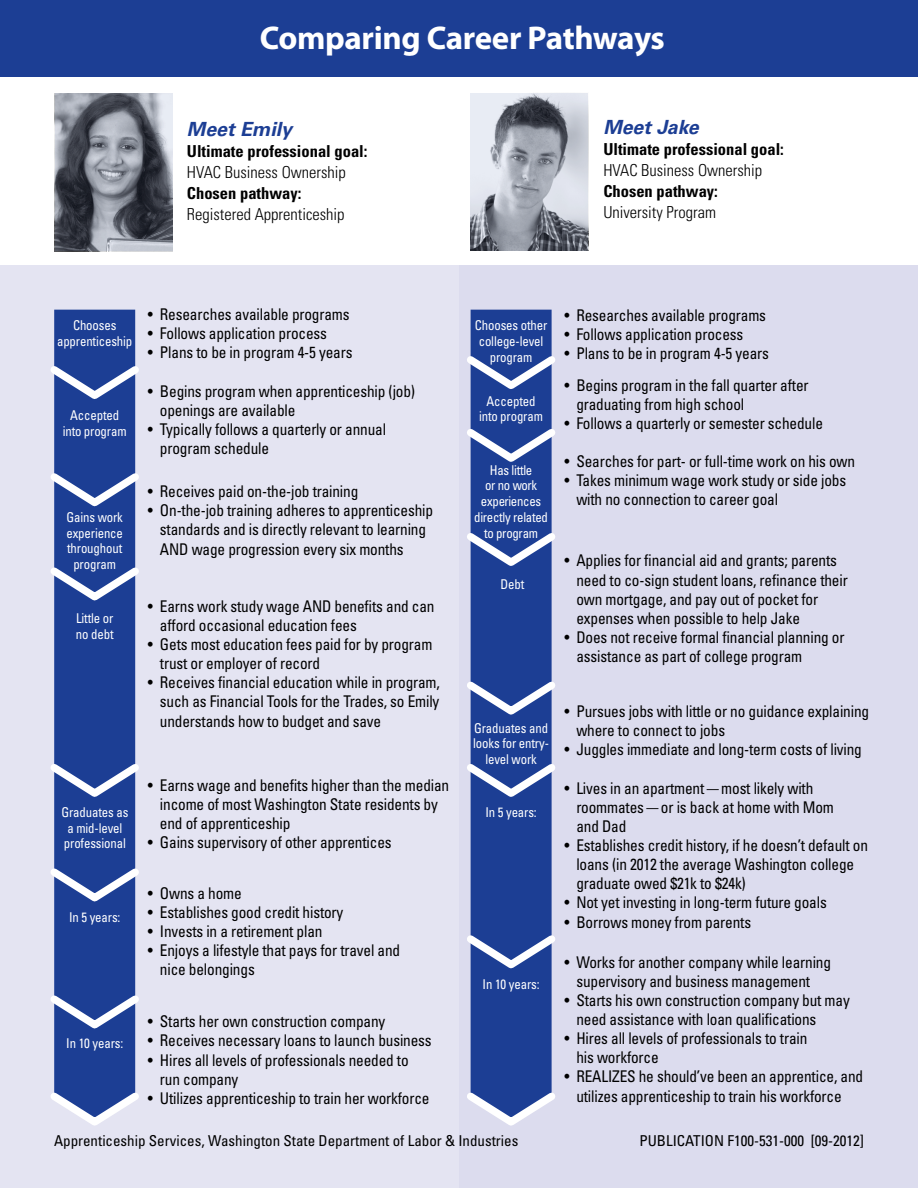
<style>
.page{position:relative;width:918px;height:1188px;background:#fff}
.page>*{position:absolute;margin:0;border:0;box-sizing:border-box;transform-origin:0 0}
.t1{font:700 33px "Myriad Pro";letter-spacing:-.01em;color:#fff}
.t2{font:italic 700 19.5px "Univers LT Std";color:#1c3e94}
.t3{font:300 condensed 16.5px "Univers LT Std";color:#000}
.t4{font:700 condensed 16.5px "Univers LT Std";color:#000}
.t5{font:condensed 16.2px/19px "Univers LT Std";letter-spacing:-.01em;color:#000;scale:.95 1}
.t6{font:condensed 15px "Univers LT Std";color:#000}
.t7{font:condensed 13.5px/15.8px "Univers LT Std";letter-spacing:-.01em;color:#fff;text-align:center;scale:.95 1}
</style>
<div class="page">
<svg style="left:55px;top:94px;width:118px;height:157px;background:#6f737d"></svg>
<svg style="left:471px;top:93px;width:117px;height:157px;background:#a7abb5"></svg>
<div style="left:0;top:265px;width:460px;height:923px;background:#e4e4f2"></div>
<div style="left:460px;top:265px;width:458px;height:923px;background:#dcdcee"></div>
<div style="left:54px;top:310px;width:81px;height:776px;background:#1c3e94"></div>
<svg style="left:50px;top:1086px;width:89px;height:40px"></svg>
<svg style="left:50px;top:989px;width:89px;height:45px;background:#566faf"></svg>
<svg style="left:50px;top:862px;width:89px;height:45px;background:#566faf"></svg>
<svg style="left:50px;top:757px;width:89px;height:45px;background:#566faf"></svg>
<svg style="left:50px;top:561px;width:89px;height:45px;background:#566faf"></svg>
<svg style="left:50px;top:467px;width:89px;height:44px;background:#5770b0"></svg>
<svg style="left:50px;top:359px;width:89px;height:45px;background:#566faf"></svg>
<div style="left:471px;top:310px;width:81px;height:776px;background:#1c3e94"></div>
<svg style="left:467px;top:1086px;width:88px;height:40px"></svg>
<svg style="left:467px;top:929px;width:88px;height:44px;background:#556eaf"></svg>
<svg style="left:467px;top:757px;width:88px;height:45px;background:#546dae"></svg>
<svg style="left:467px;top:675px;width:88px;height:45px;background:#546dae"></svg>
<svg style="left:467px;top:526px;width:88px;height:45px;background:#546dae"></svg>
<svg style="left:467px;top:422px;width:88px;height:45px;background:#546dae"></svg>
<svg style="left:467px;top:350px;width:88px;height:44px;background:#556eaf"></svg>
<div style="left:0;top:0;width:918px;height:76px;background:#1c3e94"></div>
<h1 class="t1" style="left:260px;top:16px;width:407px">Comparing Career Pathways</h1>
<p class="t2" style="left:187px;top:118px;width:107px">Meet Emily</p>
<p class="t4" style="left:187px;top:141px;width:182px">Ultimate professional goal:</p>
<p class="t3" style="left:187px;top:162px;width:160px">HVAC Business Ownership</p>
<p class="t4" style="left:187px;top:183px;width:116px">Chosen pathway:</p>
<p class="t3" style="left:187px;top:204px;width:159px">Registered Apprenticeship</p>
<p class="t2" style="left:603px;top:116px;width:97px">Meet Jake</p>
<p class="t4" style="left:603px;top:139px;width:182px">Ultimate professional goal:</p>
<p class="t3" style="left:603px;top:160px;width:160px">HVAC Business Ownership</p>
<p class="t4" style="left:603px;top:181px;width:116px">Chosen pathway:</p>
<p class="t3" style="left:603px;top:202px;width:114px">University Program</p>
<p class="t7" style="left:57px;top:318px;width:81px">Chooses apprenticeship</p>
<p class="t7" style="left:63px;top:407px;width:69px">Accepted into program</p>
<p class="t7" style="left:66px;top:509px;width:61px">Gains work experience throughout program</p>
<p class="t7" style="left:76px;top:610px;width:41px;text-align:left">Little or no debt</p>
<p class="t5" style="left:148px;top:305px;width:214px">• Researches available programs</p>
<p class="t5" style="left:148px;top:324px;width:190px">• Follows application process</p>
<p class="t5" style="left:148px;top:343px;width:217px">• Plans to be in program 4-5 years</p>
<p class="t5" style="left:160px;top:381px;width:270px;text-indent:-12px">• Begins program when apprenticeship (job) openings are available</p>
<p class="t5" style="left:160px;top:419px;width:240px;text-indent:-12px">• Typically follows a quarterly or annual program schedule</p>
<p class="t5" style="left:148px;top:482px;width:223px">• Receives paid on-the-job training</p>
<p class="t5" style="left:160px;top:501px;width:289px;text-indent:-12px">• On-the-job training adheres to apprenticeship standards and is directly relevant to learning<br>AND wage progression every six months</p>
<p class="t5" style="left:160px;top:596px;width:291px;text-indent:-12px">• Earns work study wage AND benefits and can afford occasional education fees</p>
<p class="t5" style="left:160px;top:635px;width:288px;text-indent:-12px">• Gets most education fees paid for by program trust or employer of record</p>
<p class="t5" style="left:160px;top:673px;width:296px;text-align:justify;text-indent:-12px">• Receives financial education while in program, such as Financial Tools for the Trades, so Emily understands how to budget and save</p>
<p class="t7" style="left:61px;top:804px;width:72px;text-align:left">Graduates as a mid-level professional</p>
<p class="t7" style="left:69px;top:909px;width:56px">In 5 years:</p>
<p class="t7" style="left:66px;top:1035px;width:61px">In 10 years:</p>
<p class="t5" style="left:160px;top:775px;width:306px;text-indent:-12px">• Earns wage and benefits higher than the median income of most Washington State residents by end of apprenticeship</p>
<p class="t5" style="left:148px;top:833px;width:258px">• Gains supervisory of other apprentices</p>
<p class="t5" style="left:148px;top:883px;width:100px">• Owns a home</p>
<p class="t5" style="left:148px;top:902px;width:207px">• Establishes good credit history</p>
<p class="t5" style="left:148px;top:921px;width:185px">• Invests in a retirement plan</p>
<p class="t5" style="left:160px;top:941px;width:254px;text-indent:-12px">• Enjoys a lifestyle that pays for travel and nice belongings</p>
<p class="t5" style="left:148px;top:1012px;width:251px">• Starts her own construction company</p>
<p class="t5" style="left:148px;top:1031px;width:300px">• Receives necessary loans to launch business</p>
<p class="t5" style="left:160px;top:1050px;width:263px;text-indent:-12px">• Hires all levels of professionals needed to run company</p>
<p class="t5" style="left:148px;top:1088px;width:298px">• Utilizes apprenticeship to train her workforce</p>
<p class="t7" style="left:475px;top:318px;width:78px">Chooses other college-level program</p>
<p class="t7" style="left:479px;top:393px;width:69px">Accepted into program</p>
<p class="t7" style="left:474px;top:462px;width:79px">Has little<br>or no work experiences directly related to program</p>
<p class="t7" style="left:501px;top:576px;width:27px">Debt</p>
<p class="t7" style="left:473px;top:720px;width:81px">Graduates and looks for entry&shy;level work</p>
<p class="t7" style="left:485px;top:805px;width:56px">In 5 years:</p>
<p class="t7" style="left:483px;top:976px;width:61px">In 10 years:</p>
<p class="t5" style="left:564px;top:306px;width:214px">• Researches available programs</p>
<p class="t5" style="left:564px;top:325px;width:190px">• Follows application process</p>
<p class="t5" style="left:564px;top:344px;width:217px">• Plans to be in program 4-5 years</p>
<p class="t5" style="left:576px;top:375px;width:246px;text-indent:-12px">• Begins program in the fall quarter after graduating from high school</p>
<p class="t5" style="left:564px;top:413px;width:274px">• Follows a quarterly or semester schedule</p>
<p class="t5" style="left:564px;top:452px;width:308px">• Searches for part- or full-time work on his own</p>
<p class="t5" style="left:576px;top:471px;width:286px;text-indent:-12px">• Takes minimum wage work study or side jobs with no connection to career goal</p>
<p class="t5" style="left:576px;top:551px;width:287px;text-indent:-12px">• Applies for financial aid and grants; parents need to co-sign student loans, refinance their own mortgage, and pay out of pocket for expenses when possible to help Jake</p>
<p class="t5" style="left:576px;top:627px;width:284px;text-indent:-12px">• Does not receive formal financial planning or assistance as part of college program</p>
<p class="t5" style="left:576px;top:702px;width:310px;text-indent:-12px">• Pursues jobs with little or no guidance explaining where to connect to jobs</p>
<p class="t5" style="left:564px;top:740px;width:315px">• Juggles immediate and long-term costs of living</p>
<p class="t5" style="left:576px;top:778px;width:273px;text-indent:-12px">• Lives in an apartment — most likely with roommates — or is back at home with Mom and Dad</p>
<p class="t5" style="left:576px;top:836px;width:309px;text-indent:-12px">• Establishes credit history, if he doesn’t default on loans (in 2012 the average Washington college graduate owed $21k to $24k)</p>
<p class="t5" style="left:564px;top:893px;width:278px">• Not yet investing in long-term future goals</p>
<p class="t5" style="left:564px;top:912px;width:198px">• Borrows money from parents</p>
<p class="t5" style="left:564px;top:952px;width:282px;text-align:center">• Works for another company while learning supervisory and business management</p>
<p class="t5" style="left:576px;top:990px;width:289px;text-indent:-12px">• Starts his own construction company but may need assistance with loan qualifications</p>
<p class="t5" style="left:576px;top:1029px;width:245px;text-indent:-12px">• Hires all levels of professionals to train his workforce</p>
<p class="t5" style="left:564px;top:1067px;width:316px;text-align:center">• REALIZES he should’ve been an apprentice, and utilizes apprenticeship to train his workforce</p>
<p class="t6" style="left:54px;top:1131px;width:466px">Apprenticeship Services, Washington State Department of Labor &amp; Industries</p>
<p class="t6" style="left:639px;top:1131px;width:226px">PUBLICATION F100-531-000 [09-2012]</p>
</div>
